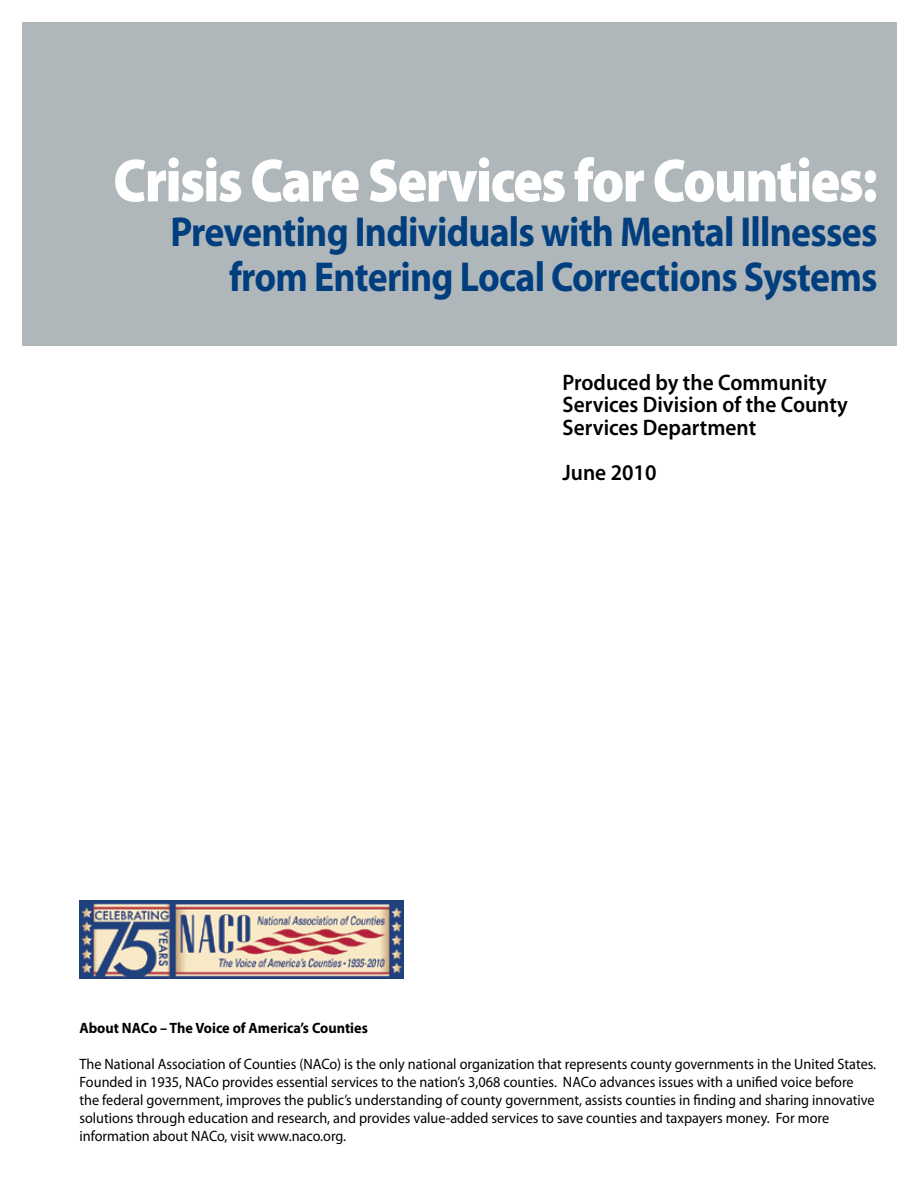
<style>
.page{position:relative;width:918px;height:1188px;background:#fff}
.page>*{position:absolute;margin:0;border:0;box-sizing:border-box;transform-origin:0 0}
.t1{font:900 61.5px "Myriad Pro";letter-spacing:-.03em;color:#fff;scale:.9 1}
.t2{font:700 42px/45px "Myriad Pro";letter-spacing:-.02em;color:#003e7e;text-align:right;scale:.9 1}
.t3{font:600 22.5px/22.5px "Myriad Pro";color:#000;scale:.95 1}
.t4{font:15px/18px "Myriad Pro";color:#000;scale:.95 1}
.t5{font:700 15px "Myriad Pro";color:#000;scale:.95 1}
</style>
<div class="page">
<div style="left:22px;top:22px;width:874px;height:324px;background:#b0b7bb"></div>
<img style="left:80px;top:900px;width:324px;height:78px">
<h1 class="t1" style="left:113px;top:157px;width:851px">Crisis Care Services for Counties:</h1>
<h2 class="t2" style="left:170px;top:213px;width:787px">Preventing Individuals with Mental Illnesses from Entering Local Corrections Systems</h2>
<h3 class="t3" style="left:563px;top:372px;width:302px">Produced by the Community<br>Services Division of the County<br>Services Department</h3>
<h3 class="t3" style="left:563px;top:462px;width:101px">June 2010</h3>
<p class="t5" style="left:80px;top:1022px;width:305px">About NACo – The Voice of America’s Counties</p>
<p class="t4" style="left:80px;top:1056px;width:840px">The National Association of Counties (NACo) is the only national organization that represents county governments in the United States.<br>Founded in 1935, NACo provides essential services to the nation’s 3,068 counties. NACo advances issues with a unified voice before the federal government, improves the public’s understanding of county government, assists counties in finding and sharing innovative solutions through education and research, and provides value-added services to save counties and taxpayers money. For more information about NACo, visit www.naco.org.</p>
</div>
